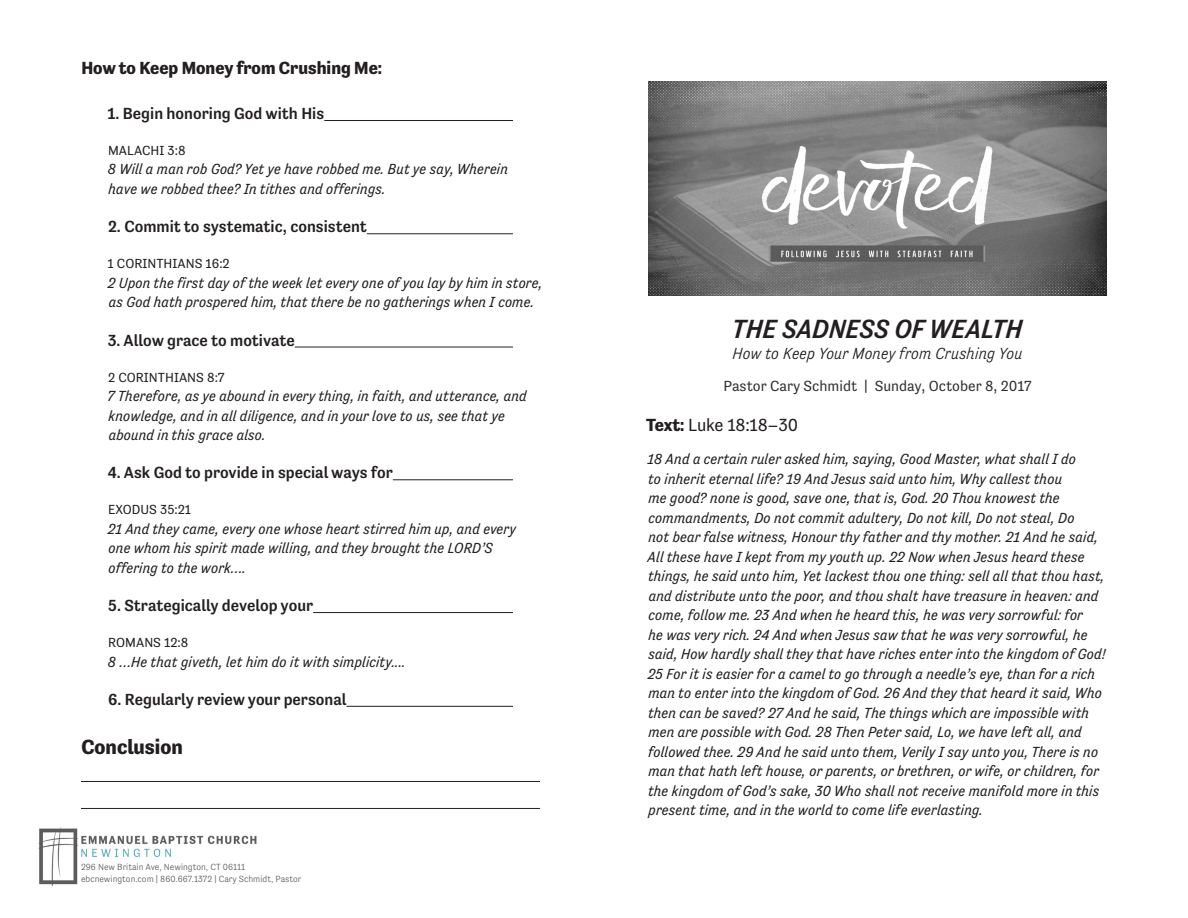
<style>
.page{position:relative;width:1188px;height:918px;background:#fff}
.page>*{position:absolute;margin:0;border:0;box-sizing:border-box;transform-origin:0 0}
.t1{font:italic 500 27px "Tenso";color:#231f20}
.L3_Content{font:700 21px "Tenso";color:#231f20}
.Intro_Conclusion_Bla{font:700 18px "Tenso";color:#231f20}
.t2{font:18px "Tenso";letter-spacing:-.01em;color:#231f20}
.Intro_Conclusion_Bla-2{font:500 16.5px "Tenso";color:#231f20}
.t3{font:italic 300 16.5px "Tenso";color:#231f20}
.L3_Content-2{font:italic 15px/19.5px "Tenso";color:#231f20}
.t4{font:15px "Tenso";color:#312f30}
.L3_Content-3{font:13.5px "Tenso";color:#231f20}
.t5{font:300 9.15px/11.7px "Tenso";color:#5a5a5d}
.s1{font-weight:700}
</style>
<div class="page">
<hr style="left:324px;top:120px;width:189px;height:1px;background:#231f20">
<hr style="left:367px;top:234px;width:146px;height:1px;background:#231f20">
<hr style="left:295px;top:347px;width:218px;height:1px;background:#231f20">
<hr style="left:393px;top:480px;width:120px;height:1px;background:#231f20">
<hr style="left:313px;top:612px;width:200px;height:1px;background:#231f20">
<hr style="left:346px;top:706px;width:167px;height:1px;background:#231f20">
<hr style="left:81px;top:781px;width:459px;height:1px;background:#231f20">
<hr style="left:81px;top:808px;width:459px;height:1px;background:#231f20">
<img style="left:38px;top:827px;width:219px;height:59px">
<img style="left:648px;top:81px;width:459px;height:215px">
<p class="Intro_Conclusion_Bla" style="left:81px;top:58px;width:302px">How to Keep Money from Crushing Me:</p>
<p class="Intro_Conclusion_Bla-2" style="left:108px;top:104px;width:218px">1. Begin honoring God with His</p>
<p class="L3_Content-3" style="left:108px;top:143px;width:79px">MALACHI 3:8</p>
<p class="L3_Content-2" style="left:108px;top:160px;width:402px">8 Will a man rob God? Yet ye have robbed me. But ye say, Wherein have we robbed thee? In tithes and offerings.</p>
<p class="Intro_Conclusion_Bla-2" style="left:108px;top:217px;width:260px">2. Commit to systematic, consistent</p>
<p class="L3_Content-3" style="left:108px;top:256px;width:124px">1 CORINTHIANS 16:2</p>
<p class="L3_Content-2" style="left:108px;top:273px;width:436px">2 Upon the first day of the week let every one of you lay by him in store, as God hath prospered him, that there be no gatherings when I come.</p>
<p class="Intro_Conclusion_Bla-2" style="left:108px;top:331px;width:189px">3. Allow grace to motivate</p>
<p class="L3_Content-3" style="left:108px;top:369px;width:118px">2 CORINTHIANS 8:7</p>
<p class="L3_Content-2" style="left:107px;top:386px;width:421px">7 Therefore, as ye abound in every thing, in faith, and utterance, and knowledge, and in all diligence, and in your love to us, see that ye abound in this grace also.</p>
<p class="Intro_Conclusion_Bla-2" style="left:108px;top:463px;width:287px">4. Ask God to provide in special ways for</p>
<p class="L3_Content-3" style="left:108px;top:502px;width:84px">EXODUS 35:21</p>
<p class="L3_Content-2" style="left:108px;top:519px;width:410px">21 And they came, every one whose heart stirred him up, and every one whom his spirit made willing, and they brought the LORD’S offering to the work….</p>
<p class="Intro_Conclusion_Bla-2" style="left:108px;top:596px;width:206px">5. Strategically develop your</p>
<p class="L3_Content-3" style="left:108px;top:635px;width:82px">ROMANS 12:8</p>
<p class="L3_Content-2" style="left:108px;top:652px;width:299px">8 …He that giveth, let him do it with simplicity....</p>
<p class="Intro_Conclusion_Bla-2" style="left:108px;top:690px;width:240px">6. Regularly review your personal</p>
<p class="L3_Content" style="left:81px;top:735px;width:103px">Conclusion</p>
<p class="t5" style="left:81px;top:861px;width:222px">296 New Britain Ave, Newington, CT 06111 ebcnewington.com | 860.667.1372 | Cary Schmidt, Pastor</p>
<p class="t1" style="left:732px;top:314px;width:292px">THE SADNESS OF WEALTH</p>
<p class="t3" style="left:732px;top:345px;width:292px">How to Keep Your Money from Crushing You</p>
<p class="t4" style="left:723px;top:377px;width:310px">Pastor Cary Schmidt | Sunday, October 8, 2017</p>
<p class="t2" style="left:646px;top:415px;width:154px"><span class="s1">Text:</span> Luke 18:18–30</p>
<p class="L3_Content-2" style="left:647px;top:450px;width:460px">18 And a certain ruler asked him, saying, Good Master, what shall I do<br>to inherit eternal life? 19 And Jesus said unto him, Why callest thou<br>me good? none is good, save one, that is, God. 20 Thou knowest the commandments, Do not commit adultery, Do not kill, Do not steal, Do<br>not bear false witness, Honour thy father and thy mother. 21 And he said, All these have I kept from my youth up. 22 Now when Jesus heard these things, he said unto him, Yet lackest thou one thing: sell all that thou hast, and distribute unto the poor, and thou shalt have treasure in heaven: and come, follow me. 23 And when he heard this, he was very sorrowful: for<br>he was very rich. 24 And when Jesus saw that he was very sorrowful, he said, How hardly shall they that have riches enter into the kingdom of God!<br>25 For it is easier for a camel to go through a needle’s eye, than for a rich man to enter into the kingdom of God. 26 And they that heard it said, Who then can be saved? 27 And he said, The things which are impossible with men are possible with God. 28 Then Peter said, Lo, we have left all, and followed thee. 29 And he said unto them, Verily I say unto you, There is no man that hath left house, or parents, or brethren, or wife, or children, for the kingdom of God’s sake, 30 Who shall not receive manifold more in this present time, and in the world to come life everlasting.</p>
</div>
